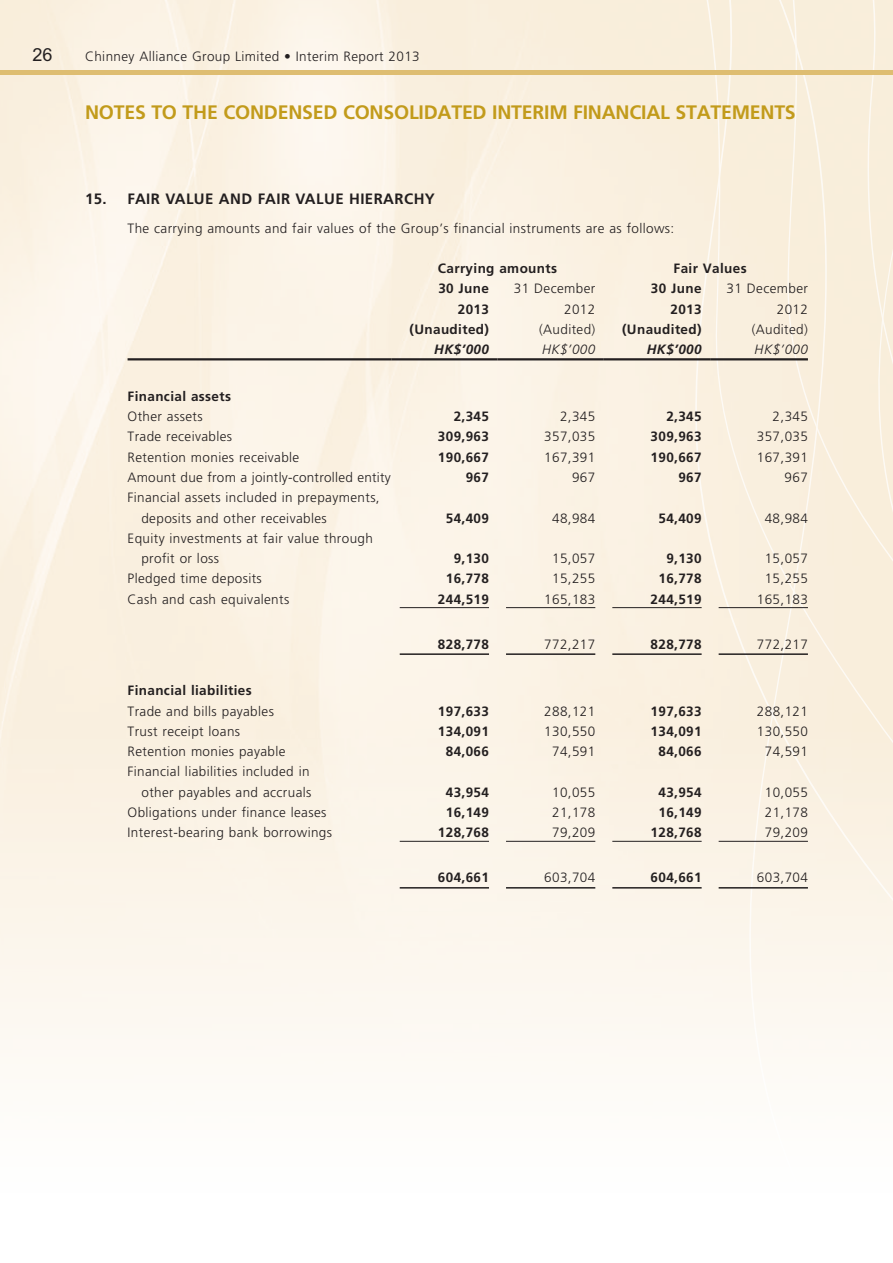
<style>
.page{position:relative;width:893px;height:1263px;background:#fff}
.page>*{position:absolute;margin:0;border:0;box-sizing:border-box;transform-origin:0 0}
.t1{font:700 19.5px "Frutiger LT Std";letter-spacing:-.01em;color:#c29b1b}
.t2{font:700 18px "M Hei HK";color:#231f20}
.t3{font:700 15px "Frutiger LT Std";letter-spacing:.03em;color:#231f20}
.t4{font:300 13.5px/20.2px "Frutiger LT Std";letter-spacing:.03em;color:#231f20}
.t5{font:700 13.5px "Frutiger LT Std";letter-spacing:.03em;color:#231f20}
.t6{font:italic 700 13.5px "Frutiger LT Std";letter-spacing:.03em;color:#231f20}
.t7{font:italic 300 13.5px "Frutiger LT Std";letter-spacing:.03em;color:#231f20}
</style>
<div class="page">
<div style="left:689px;top:950px;width:204px;height:154px;background:#fcf8f2"></div>
<div style="left:726px;top:950px;width:133px;height:206px;background:#fdf9f4"></div>
<svg style="left:682px;top:0;width:211px;height:950px;background:#f9efde"></svg>
<hr style="left:0;top:70px;width:893px;height:4px;background:#debd71">
<hr style="left:128px;top:358px;width:263px;height:2px;background:#231f20">
<hr style="left:391px;top:358px;width:106px;height:2px;background:#231f20">
<hr style="left:497px;top:358px;width:107px;height:2px;background:#231f20">
<hr style="left:604px;top:358px;width:106px;height:2px;background:#231f20">
<hr style="left:710px;top:358px;width:98px;height:2px;background:#231f20">
<hr style="left:400px;top:607px;width:89px;height:1px;background:#231f20">
<hr style="left:506px;top:607px;width:89px;height:1px;background:#231f20">
<hr style="left:612px;top:607px;width:90px;height:1px;background:#231f20">
<hr style="left:719px;top:607px;width:89px;height:1px;background:#231f20">
<hr style="left:400px;top:653px;width:89px;height:2px;background:#231f20">
<hr style="left:506px;top:653px;width:89px;height:2px;background:#231f20">
<hr style="left:612px;top:653px;width:90px;height:2px;background:#231f20">
<hr style="left:719px;top:653px;width:89px;height:2px;background:#231f20">
<hr style="left:400px;top:841px;width:89px;height:1px;background:#231f20">
<hr style="left:506px;top:841px;width:89px;height:1px;background:#231f20">
<hr style="left:612px;top:841px;width:90px;height:1px;background:#231f20">
<hr style="left:719px;top:841px;width:89px;height:1px;background:#231f20">
<hr style="left:400px;top:887px;width:89px;height:1px;background:#231f20">
<hr style="left:506px;top:887px;width:89px;height:1px;background:#231f20">
<hr style="left:612px;top:887px;width:90px;height:1px;background:#231f20">
<hr style="left:719px;top:887px;width:89px;height:1px;background:#231f20">
<h2 class="t2" style="left:33px;top:41px;width:22px">26</h2>
<p class="t4" style="left:85px;top:46px;width:336px">Chinney Alliance Group Limited • Interim Report 2013</p>
<h1 class="t1" style="left:85px;top:101px;width:712px">NOTES TO THE CONDENSED CONSOLIDATED INTERIM FINANCIAL STATEMENTS</h1>
<p class="t3" style="left:85px;top:190px;width:351px">15. FAIR VALUE AND FAIR VALUE HIERARCHY</p>
<p class="t4" style="left:128px;top:218px;width:548px">The carrying amounts and fair values of the Group’s financial instruments are as follows:</p>
<p class="t5" style="left:438px;top:260px;width:121px">Carrying amounts</p>
<p class="t5" style="left:673px;top:260px;width:75px">Fair Values</p>
<p class="t5" style="left:438px;top:281px;width:52px">30 June</p>
<p class="t4" style="left:514px;top:279px;width:83px">31 December</p>
<p class="t5" style="left:651px;top:281px;width:52px">30 June</p>
<p class="t4" style="left:726px;top:279px;width:83px">31 December</p>
<p class="t5" style="left:458px;top:301px;width:33px">2013</p>
<p class="t4" style="left:564px;top:299px;width:33px">2012</p>
<p class="t5" style="left:670px;top:301px;width:33px">2013</p>
<p class="t4" style="left:777px;top:299px;width:33px">2012</p>
<p class="t5" style="left:409px;top:321px;width:81px">(Unaudited)</p>
<p class="t4" style="left:539px;top:319px;width:58px">(Audited)</p>
<p class="t5" style="left:622px;top:321px;width:81px">(Unaudited)</p>
<p class="t4" style="left:752px;top:319px;width:58px">(Audited)</p>
<p class="t6" style="left:434px;top:341px;width:56px">HK$’000</p>
<p class="t7" style="left:542px;top:342px;width:55px">HK$’000</p>
<p class="t6" style="left:647px;top:341px;width:56px">HK$’000</p>
<p class="t7" style="left:755px;top:342px;width:55px">HK$’000</p>
<p class="t5" style="left:128px;top:388px;width:105px">Financial assets</p>
<p class="t4" style="left:128px;top:407px;width:77px">Other assets</p>
<p class="t5" style="left:454px;top:409px;width:37px">2,345</p>
<p class="t4" style="left:560px;top:407px;width:37px">2,345</p>
<p class="t5" style="left:666px;top:409px;width:37px">2,345</p>
<p class="t4" style="left:773px;top:407px;width:37px">2,345</p>
<p class="t4" style="left:128px;top:427px;width:106px">Trade receivables</p>
<p class="t5" style="left:438px;top:429px;width:53px">309,963</p>
<p class="t4" style="left:544px;top:427px;width:53px">357,035</p>
<p class="t5" style="left:651px;top:429px;width:53px">309,963</p>
<p class="t4" style="left:757px;top:427px;width:53px">357,035</p>
<p class="t4" style="left:128px;top:447px;width:173px">Retention monies receivable</p>
<p class="t5" style="left:438px;top:449px;width:53px">190,667</p>
<p class="t4" style="left:544px;top:447px;width:53px">167,391</p>
<p class="t5" style="left:651px;top:449px;width:53px">190,667</p>
<p class="t4" style="left:757px;top:447px;width:53px">167,391</p>
<p class="t4" style="left:128px;top:467px;width:265px">Amount due from a jointly-controlled entity</p>
<p class="t5" style="left:466px;top:469px;width:25px">967</p>
<p class="t4" style="left:572px;top:467px;width:25px">967</p>
<p class="t5" style="left:678px;top:469px;width:25px">967</p>
<p class="t4" style="left:785px;top:467px;width:25px">967</p>
<p class="t4" style="left:141px;top:488px;width:240px;text-indent:-14px">Financial assets included in prepayments, deposits and other receivables</p>
<p class="t5" style="left:446px;top:510px;width:45px">54,409</p>
<p class="t4" style="left:552px;top:508px;width:45px">48,984</p>
<p class="t5" style="left:658px;top:510px;width:45px">54,409</p>
<p class="t4" style="left:765px;top:508px;width:45px">48,984</p>
<p class="t4" style="left:141px;top:528px;width:233px;text-indent:-14px">Equity investments at fair value through profit or loss</p>
<p class="t5" style="left:454px;top:550px;width:37px">9,130</p>
<p class="t4" style="left:552px;top:548px;width:45px">15,057</p>
<p class="t5" style="left:666px;top:550px;width:37px">9,130</p>
<p class="t4" style="left:765px;top:548px;width:45px">15,057</p>
<p class="t4" style="left:128px;top:569px;width:136px">Pledged time deposits</p>
<p class="t5" style="left:446px;top:571px;width:45px">16,778</p>
<p class="t4" style="left:552px;top:569px;width:45px">15,255</p>
<p class="t5" style="left:658px;top:571px;width:45px">16,778</p>
<p class="t4" style="left:765px;top:569px;width:45px">15,255</p>
<p class="t4" style="left:128px;top:589px;width:163px">Cash and cash equivalents</p>
<p class="t5" style="left:438px;top:591px;width:53px">244,519</p>
<p class="t4" style="left:544px;top:589px;width:53px">165,183</p>
<p class="t5" style="left:651px;top:591px;width:53px">244,519</p>
<p class="t4" style="left:757px;top:589px;width:53px">165,183</p>
<p class="t5" style="left:438px;top:636px;width:53px">828,778</p>
<p class="t4" style="left:544px;top:634px;width:53px">772,217</p>
<p class="t5" style="left:651px;top:636px;width:53px">828,778</p>
<p class="t4" style="left:757px;top:634px;width:53px">772,217</p>
<p class="t5" style="left:128px;top:683px;width:126px">Financial liabilities</p>
<p class="t4" style="left:128px;top:701px;width:148px">Trade and bills payables</p>
<p class="t5" style="left:438px;top:703px;width:53px">197,633</p>
<p class="t4" style="left:544px;top:701px;width:53px">288,121</p>
<p class="t5" style="left:651px;top:703px;width:53px">197,633</p>
<p class="t4" style="left:757px;top:701px;width:53px">288,121</p>
<p class="t4" style="left:128px;top:721px;width:114px">Trust receipt loans</p>
<p class="t5" style="left:438px;top:723px;width:53px">134,091</p>
<p class="t4" style="left:544px;top:721px;width:53px">130,550</p>
<p class="t5" style="left:651px;top:723px;width:53px">134,091</p>
<p class="t4" style="left:757px;top:721px;width:53px">130,550</p>
<p class="t4" style="left:128px;top:741px;width:159px">Retention monies payable</p>
<p class="t5" style="left:446px;top:743px;width:45px">84,066</p>
<p class="t4" style="left:552px;top:741px;width:45px">74,591</p>
<p class="t5" style="left:658px;top:743px;width:45px">84,066</p>
<p class="t4" style="left:765px;top:741px;width:45px">74,591</p>
<p class="t4" style="left:128px;top:762px;width:185px;text-align:right">Financial liabilities included in other payables and accruals</p>
<p class="t5" style="left:446px;top:784px;width:45px">43,954</p>
<p class="t4" style="left:552px;top:782px;width:45px">10,055</p>
<p class="t5" style="left:658px;top:784px;width:45px">43,954</p>
<p class="t4" style="left:765px;top:782px;width:45px">10,055</p>
<p class="t4" style="left:128px;top:802px;width:200px">Obligations under finance leases</p>
<p class="t5" style="left:446px;top:804px;width:45px">16,149</p>
<p class="t4" style="left:552px;top:802px;width:45px">21,178</p>
<p class="t5" style="left:658px;top:804px;width:45px">16,149</p>
<p class="t4" style="left:765px;top:802px;width:45px">21,178</p>
<p class="t4" style="left:128px;top:822px;width:206px">Interest-bearing bank borrowings</p>
<p class="t5" style="left:438px;top:824px;width:53px">128,768</p>
<p class="t4" style="left:552px;top:822px;width:45px">79,209</p>
<p class="t5" style="left:651px;top:824px;width:53px">128,768</p>
<p class="t4" style="left:765px;top:822px;width:45px">79,209</p>
<p class="t5" style="left:438px;top:869px;width:53px">604,661</p>
<p class="t4" style="left:544px;top:867px;width:53px">603,704</p>
<p class="t5" style="left:651px;top:869px;width:53px">604,661</p>
<p class="t4" style="left:757px;top:867px;width:53px">603,704</p>
</div>
